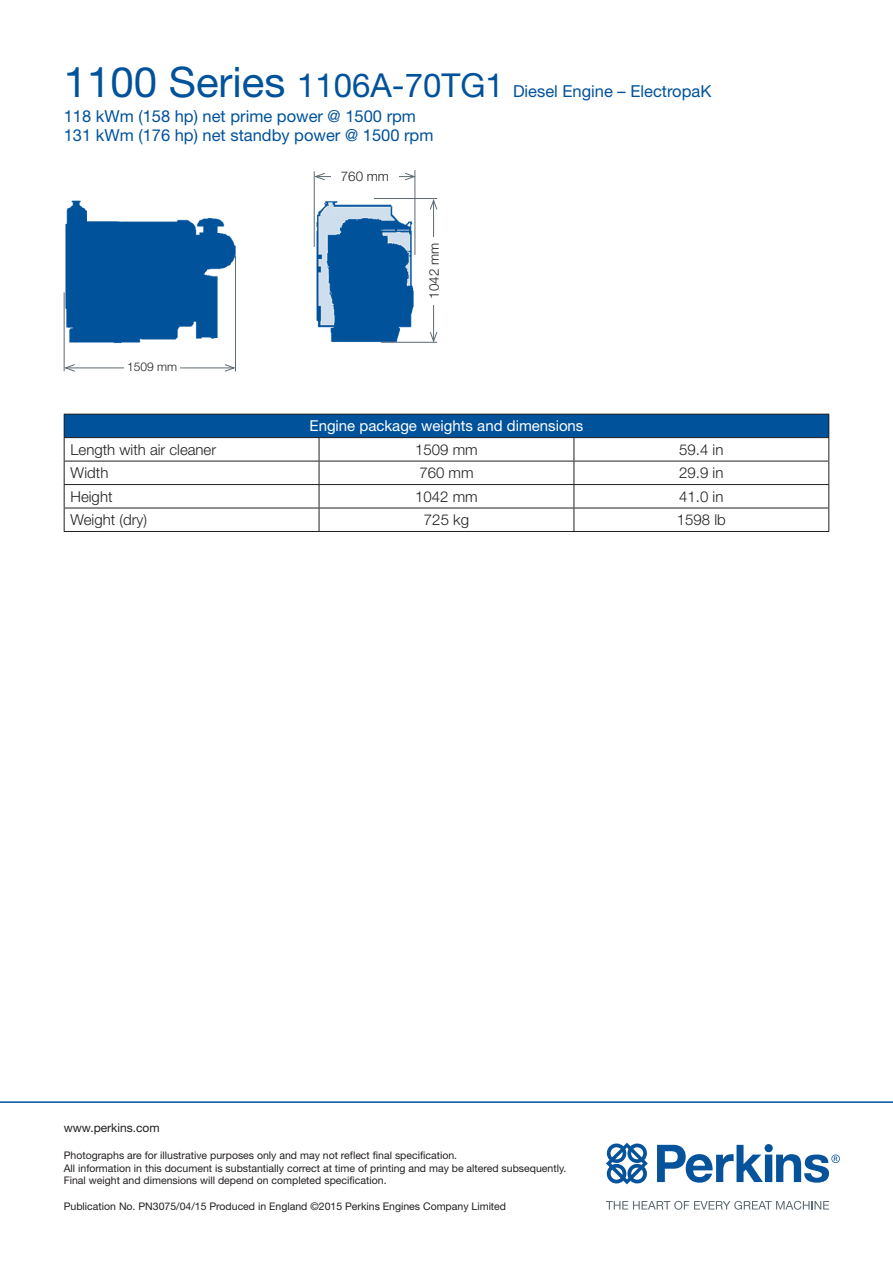
<style>
.page{position:relative;width:893px;height:1263px;background:#fff}
.page>*{position:absolute;margin:0;border:0;box-sizing:border-box;transform-origin:0 0}
.t1{font:16.5px/24.8px "Helvetica Neue";color:#00529b}
.t2{font:300 15px "Helvetica Neue";color:#231f20}
.t3{font:15px "Helvetica Neue";color:#fff}
.t4{font:300 13.35px "Helvetica Neue";color:#231f20}
.t5{font:12px "Helvetica Neue";color:#231f20}
.t6{font:300 12px "Helvetica Neue";color:#231f20}
.t7{font:10.5px/12.6px "Helvetica Neue";color:#231f20}
.s1{font-size:42px}
.s2{font-size:33px}
</style>
<div class="page">
<svg style="left:606px;top:1201px;width:223px;height:9px"></svg>
<svg style="left:606px;top:1143px;width:42px;height:41px"></svg>
<svg style="left:657px;top:1144px;width:183px;height:39px"></svg>
<hr style="left:0;top:1101px;width:893px;height:2px;background:#00529b">
<div style="left:64px;top:414px;width:765px;height:24px;background:#00529b"></div>
<svg style="left:65px;top:438px;width:763px;height:93px"></svg>
<hr style="left:319px;top:437px;width:255px;height:1px;background:#231f20">
<hr style="left:574px;top:437px;width:255px;height:1px;background:#231f20">
<hr style="left:64px;top:461px;width:255px;height:1px;background:#231f20">
<hr style="left:319px;top:461px;width:255px;height:1px;background:#231f20">
<hr style="left:574px;top:461px;width:255px;height:1px;background:#231f20">
<hr style="left:64px;top:484px;width:255px;height:1px;background:#231f20">
<hr style="left:319px;top:484px;width:255px;height:1px;background:#231f20">
<hr style="left:574px;top:484px;width:255px;height:1px;background:#231f20">
<hr style="left:64px;top:508px;width:255px;height:1px;background:#231f20">
<hr style="left:319px;top:508px;width:255px;height:1px;background:#231f20">
<hr style="left:574px;top:508px;width:255px;height:1px;background:#231f20">
<svg style="left:574px;top:438px;width:1px;height:93px"></svg>
<hr style="left:64px;top:531px;width:255px;height:1px;background:#231f20">
<hr style="left:64px;top:414px;width:255px;height:1px;background:#231f20">
<svg style="left:64px;top:414px;width:1px;height:117px"></svg>
<hr style="left:319px;top:414px;width:255px;height:1px;background:#231f20">
<hr style="left:574px;top:414px;width:255px;height:1px;background:#231f20">
<hr style="left:64px;top:437px;width:255px;height:1px;background:#231f20">
<svg style="left:319px;top:438px;width:1px;height:93px"></svg>
<svg style="left:828px;top:414px;width:1px;height:117px"></svg>
<hr style="left:319px;top:531px;width:255px;height:1px;background:#231f20">
<hr style="left:574px;top:531px;width:255px;height:1px;background:#231f20">
<img style="left:63px;top:177px;width:372px;height:179px">
<hr style="left:235px;top:255px;width:1px;height:116px;background:#5e6a71">
<hr style="left:66px;top:367px;width:168px;height:1px;background:#5e6a71">
<svg style="left:63px;top:364px;width:13px;height:8px"></svg>
<svg style="left:224px;top:364px;width:12px;height:8px"></svg>
<hr style="left:64px;top:292px;width:1px;height:79px;background:#5e6a71">
<div style="left:124px;top:361px;width:56px;height:13px;background:#fff"></div>
<hr style="left:381px;top:342px;width:56px;height:1px;background:#5e6a71">
<hr style="left:374px;top:198px;width:63px;height:1px;background:#5e6a71">
<hr style="left:433px;top:200px;width:1px;height:141px;background:#5e6a71">
<svg style="left:429px;top:331px;width:9px;height:12px"></svg>
<svg style="left:429px;top:198px;width:9px;height:12px"></svg>
<div style="left:428px;top:237px;width:12px;height:67px;background:#fff"></div>
<hr style="left:314px;top:171px;width:1px;height:76px;background:#5e6a71">
<hr style="left:415px;top:170px;width:1px;height:85px;background:#5e6a71">
<hr style="left:316px;top:176px;width:98px;height:1px;background:#5e6a71">
<svg style="left:313px;top:172px;width:13px;height:9px"></svg>
<svg style="left:404px;top:172px;width:12px;height:9px"></svg>
<div style="left:331px;top:170px;width:68px;height:12px;background:#fff"></div>
<h1 class="t1" style="left:64px;top:80px;width:649px"><span class="s1">1100 Series</span> <span class="s2">1106A-70TG1</span> Diesel Engine – ElectropaK<br>118 kWm (158 hp) net prime power @ 1500 rpm</h1>
<h1 class="t1" style="left:64px;top:125px;width:371px">131 kWm (176 hp) net standby power @ 1500 rpm</h1>
<p class="t6" style="left:127px;top:362px;width:52px">1509 mm</p>
<p class="t4" style="left:341px;top:172px;width:50px">760 mm</p>
<p class="t4" style="left:429px;top:299px;width:57px;rotate:-90deg">1042 mm</p>
<h2 class="t3" style="left:309px;top:420px;width:275px">Engine package weights and dimensions</h2>
<h2 class="t2" style="left:71px;top:444px;width:147px">Length with air cleaner</h2>
<h2 class="t2" style="left:415px;top:444px;width:64px">1509 mm</h2>
<h2 class="t2" style="left:679px;top:444px;width:46px">59.4 in</h2>
<h2 class="t2" style="left:71px;top:467px;width:39px">Width</h2>
<h2 class="t2" style="left:419px;top:467px;width:56px">760 mm</h2>
<h2 class="t2" style="left:679px;top:467px;width:46px">29.9 in</h2>
<h2 class="t2" style="left:71px;top:491px;width:43px">Height</h2>
<h2 class="t2" style="left:415px;top:491px;width:64px">1042 mm</h2>
<h2 class="t2" style="left:679px;top:491px;width:46px">41.0 in</h2>
<h2 class="t2" style="left:71px;top:514px;width:78px">Weight (dry)</h2>
<h2 class="t2" style="left:424px;top:514px;width:47px">725 kg</h2>
<h2 class="t2" style="left:677px;top:514px;width:50px">1598 lb</h2>
<p class="t5" style="left:64px;top:1123px;width:97px">www.perkins.com</p>
<p class="t7" style="left:64px;top:1150px;width:504px">Photographs are for illustrative purposes only and may not reflect final specification.<br>All information in this document is substantially correct at time of printing and may be altered subsequently.<br>Final weight and dimensions will depend on completed specification.</p>
<p class="t7" style="left:64px;top:1200px;width:444px">Publication No. PN3075/04/15 Produced in England ©2015 Perkins Engines Company Limited</p>
</div>
